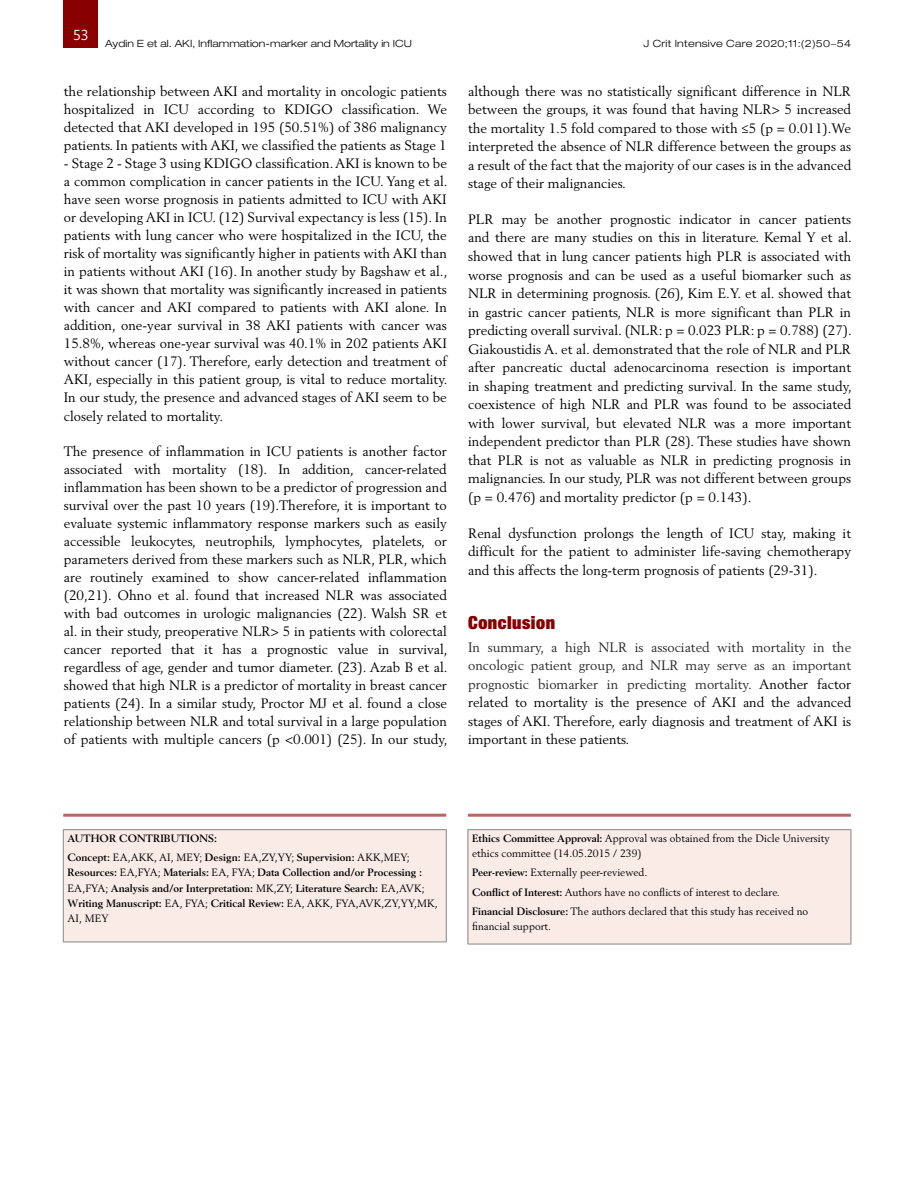
<style>
.page{position:relative;width:915px;height:1191px;background:#fff}
.page>*{position:absolute;margin:0;border:0;box-sizing:border-box;transform-origin:0 0}
.t1{font:900 condensed 18px "Helvetica Neue LT Pro";letter-spacing:.03em;color:#890000}
.t2{font:15px "Mundo Sans Std";color:#fff}
.t3{font:13.5px/18px "Berling LT Std";color:#000;text-align:justify}
.t4{font:700 10.5px/15px "Berling LT Std";color:#000}
.t5{font:10.5px/19.2px "Berling LT Std";color:#000}
.t6{font:300 expanded 10.05px "Helvetica Neue LT Pro";color:#000;scale:1.05 1}
.t7{font:300 expanded 10.05px "Helvetica Neue LT Pro";letter-spacing:.02em;color:#000;scale:1.05 1}
.s1{color:#2a2a2a}
.s2{font-weight:400}
.s3{font-weight:700}
</style>
<div class="page">
<div style="left:64px;top:0;width:34px;height:47px;background:#890000"></div>
<div style="left:467px;top:829px;width:383px;height:115px;background:#f9ebe6"></div>
<hr style="left:467px;top:829px;width:383px;height:1px;background:#878787">
<hr style="left:467px;top:830px;width:1px;height:113px;background:#878787">
<hr style="left:850px;top:830px;width:1px;height:113px;background:#878787">
<hr style="left:467px;top:943px;width:383px;height:1px;background:#878787">
<hr style="left:467px;top:813px;width:383px;height:3px;background:#b86666">
<div style="left:63px;top:829px;width:383px;height:113px;background:#f9ebe6"></div>
<hr style="left:63px;top:829px;width:383px;height:1px;background:#878787">
<hr style="left:63px;top:830px;width:1px;height:111px;background:#878787">
<hr style="left:446px;top:830px;width:1px;height:111px;background:#878787">
<hr style="left:63px;top:941px;width:383px;height:1px;background:#878787">
<hr style="left:63px;top:813px;width:383px;height:3px;background:#b86666">
<p class="t2" style="left:73px;top:26px;width:17px">53</p>
<p class="t6" style="left:105px;top:37px;width:293px">Aydin E et al. AKI, Inflammation-marker and Mortality in ICU</p>
<p class="t3" style="left:64px;top:82px;width:384px">the relationship between AKI and mortality in oncologic patients hospitalized in ICU according to KDIGO classification. We detected that AKI developed in 195 (50.51%) of 386 malignancy patients. In patients with AKI, we classified the patients as Stage 1</p>
<p class="t3" style="left:64px;top:154px;width:385px">- Stage 2 - Stage 3 using KDIGO classification. AKI is known to be a common complication in cancer patients in the ICU. Yang et al. have seen worse prognosis in patients admitted to ICU with AKI or developing AKI in ICU. (12) Survival expectancy is less (15). In patients with lung cancer who were hospitalized in the ICU, the risk of mortality was significantly higher in patients with AKI than in patients without AKI (16). In another study by Bagshaw et al., it was shown that mortality was significantly increased in patients with cancer and AKI compared to patients with AKI alone. In addition, one-year survival in 38 AKI patients with cancer was 15.8%, whereas one-year survival was 40.1% in 202 patients AKI without cancer (17). Therefore, early detection and treatment of AKI, especially in this patient group, is vital to reduce mortality.<br>In our study, the presence and advanced stages of AKI seem to be closely related to mortality.</p>
<p class="t3" style="left:64px;top:441px;width:385px">The presence of inflammation in ICU patients is another factor associated with mortality (18). In addition, cancer-related inflammation has been shown to be a predictor of progression and survival over the past 10 years (19).Therefore, it is important to evaluate systemic inflammatory response markers such as easily accessible leukocytes, neutrophils, lymphocytes, platelets, or parameters derived from these markers such as NLR, PLR, which are routinely examined to show cancer-related inflammation (20,21). Ohno et al. found that increased NLR was associated with bad outcomes in urologic malignancies (22). Walsh SR et al. in their study, preoperative NLR&gt; 5 in patients with colorectal cancer reported that it has a prognostic value in survival, regardless of age, gender and tumor diameter. (23). Azab B et al. showed that high NLR is a predictor of mortality in breast cancer patients (24). In a similar study, Proctor MJ et al. found a close relationship between NLR and total survival in a large population of patients with multiple cancers (p &lt;0.001) (25). In our study,</p>
<p class="t7" style="left:643px;top:37px;width:199px">J Crit Intensive Care 2020;11:(2)50−54</p>
<p class="t3" style="left:468px;top:81px;width:384px;line-height:18.6px">although there was no statistically significant difference in NLR between the groups, it was found that having NLR&gt; 5 increased the mortality 1.5 fold compared to those with ≤5 (p = 0.011).We interpreted the absence of NLR difference between the groups as a result of the fact that the majority of our cases is in the advanced stage of their malignancies.</p>
<p class="t3" style="left:468px;top:210px;width:385px;line-height:18.6px">PLR may be another prognostic indicator in cancer patients and there are many studies on this in literature. Kemal Y et al. showed that in lung cancer patients high PLR is associated with worse prognosis and can be used as a useful biomarker such as NLR in determining prognosis. (26), Kim E.Y. et al. showed that in gastric cancer patients, NLR is more significant than PLR in predicting overall survival. (NLR: p = 0.023 PLR: p = 0.788) (27).<br>Giakoustidis A. et al. demonstrated that the role of NLR and PLR after pancreatic ductal adenocarcinoma resection is important in shaping treatment and predicting survival. In the same study, coexistence of high NLR and PLR was found to be associated with lower survival, but elevated NLR was a more important independent predictor than PLR (28). These studies have shown that PLR is not as valuable as NLR in predicting prognosis in malignancies. In our study, PLR was not different between groups (p = 0.476) and mortality predictor (p = 0.143).</p>
<p class="t3" style="left:468px;top:523px;width:384px;line-height:18.6px">Renal dysfunction prolongs the length of ICU stay, making it difficult for the patient to administer life-saving chemotherapy and this affects the long-term prognosis of patients (29-31).</p>
<h1 class="t1" style="left:468px;top:611px;width:88px">Conclusion</h1>
<p class="t3" style="left:468px;top:637px;width:384px;line-height:18.6px"><span class="s1">In summary, a high NLR is associated with mortality in the oncologic patient group, and NLR may serve as an important prognostic biomarker in predicting mortality.</span> Another factor related to mortality is the presence of AKI and the advanced stages of AKI. Therefore, early diagnosis and treatment of AKI is important in these patients.</p>
<p class="t4" style="left:67px;top:829px;width:343px;line-height:19.2px">AUTHOR CONTRIBUTIONS:<br>Concept: <span class="s2">EA,AKK, AI, MEY;</span> Design: <span class="s2">EA,ZY,YY;</span> Supervision: <span class="s2">AKK,MEY;</span></p>
<p class="t4" style="left:67px;top:865px;width:371px">Resources: <span class="s2">EA,FYA;</span> Materials: <span class="s2">EA, FYA;</span> Data Collection and/or Processing :<br><span class="s2">EA,FYA;</span> Analysis and/or Interpretation: <span class="s2">MK,ZY;</span> Literature Search: <span class="s2">EA,AVK; </span>Writing Manuscript: <span class="s2">EA, FYA;</span> Critical Review: <span class="s2">EA, AKK, FYA,AVK,ZY,YY,MK, AI, MEY</span></p>
<p class="t5" style="left:472px;top:831px;width:359px;line-height:15px"><span class="s3">Ethics Committee Approval:</span> Approval was obtained from the Dicle University ethics committee (14.05.2015 / 239)</p>
<p class="t5" style="left:472px;top:863px;width:337px"><span class="s3">Peer-review:</span> Externally peer-reviewed.<br><span class="s3">Conflict of Interest:</span> Authors have no conflicts of interest to declare.<br><span class="s3">Financial Disclosure:</span> The authors declared that this study has received no</p>
<p class="t5" style="left:472px;top:916px;width:80px">financial support.</p>
</div>
